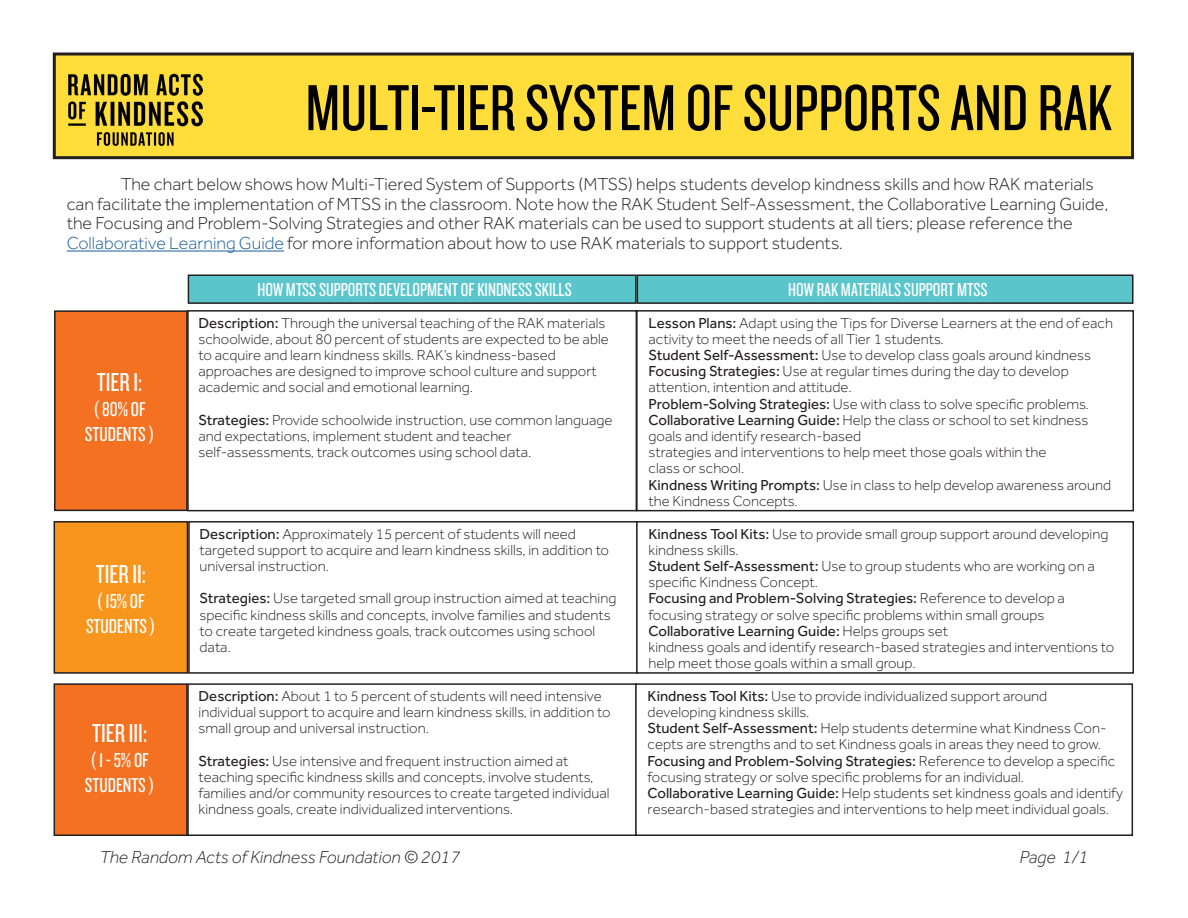
<style>
.page{position:relative;width:1188px;height:918px;background:#fff}
.page>*{position:absolute;margin:0;border:0;box-sizing:border-box;transform-origin:0 0}
.t1{font:67.5px "Knockout 28 Junior Feathrwt";color:#000}
.t2{font:27px "Knockout 28 Junior Feathrwt";color:#fff}
.t3{font:21px "Knockout 28 Junior Feathrwt";color:#fff}
.t4{font:19.5px "Knockout 28 Junior Feathrwt";color:#fff}
.t5{font:300 18px/19.5px "Effra";color:#231f20}
.t6{font:italic 300 18px "Effra";color:#231f20}
.t7{font:300 15px/16.2px "Effra";color:#231f20}
.t8{font:15px "Effra";color:#231f20}
.s1{color:#175d9e}
.s2{font-weight:400}
.s3{font-weight:300}
</style>
<div class="page">
<div style="left:54px;top:54px;width:1078px;height:104px;background:#ffde3b"></div>
<div style="left:53px;top:52px;width:1081px;height:107px;border:3px solid #231f20"></div>
<img style="left:68px;top:73px;width:135px;height:73px">
<hr style="left:67px;top:251px;width:217px;height:1px;background:#175d9e">
<div style="left:188px;top:275px;width:448px;height:28px;background:#5ac6cc"></div>
<div style="left:188px;top:274px;width:449px;height:30px;border:2px solid #231f20"></div>
<div style="left:55px;top:311px;width:132px;height:199px;background:#f37121"></div>
<div style="left:54px;top:310px;width:134px;height:201px;border:2px solid #231f20"></div>
<div style="left:54px;top:684px;width:133px;height:151px;background:#f37121"></div>
<div style="left:54px;top:683px;width:134px;height:153px;border:2px solid #231f20"></div>
<div style="left:54px;top:522px;width:133px;height:151px;background:#f7951d"></div>
<div style="left:54px;top:521px;width:134px;height:153px;border:2px solid #231f20"></div>
<div style="left:637px;top:275px;width:496px;height:28px;background:#5ac6cc"></div>
<div style="left:637px;top:274px;width:497px;height:30px;border:2px solid #231f20"></div>
<div style="left:187px;top:310px;width:450px;height:201px;border:2px solid #231f20"></div>
<div style="left:188px;top:521px;width:450px;height:153px;border:2px solid #231f20"></div>
<div style="left:187px;top:683px;width:450px;height:153px;border:2px solid #231f20"></div>
<div style="left:636px;top:310px;width:498px;height:201px;border:2px solid #231f20"></div>
<div style="left:636px;top:521px;width:498px;height:153px;border:2px solid #231f20"></div>
<div style="left:635px;top:683px;width:498px;height:153px;border:2px solid #231f20"></div>
<p class="t1" style="left:305px;top:66px;width:808px">MULTI-TIER SYSTEM OF SUPPORTS AND RAK</p>
<p class="t5" style="left:67px;top:175px;width:1043px;text-indent:54px">The chart below shows how Multi-Tiered System of Supports (MTSS) helps students develop kindness skills and how RAK materials can facilitate the implementation of MTSS in the classroom. Note how the RAK Student Self-Assessment, the Collaborative Learning Guide, the Focusing and Problem-Solving Strategies and other RAK materials can be used to support students at all tiers; please reference the <span class="s1">Collaborative Learning Guide</span> for more information about how to use RAK materials to support students.</p>
<p class="t4" style="left:258px;top:278px;width:316px">HOW MTSS SUPPORTS DEVELOPMENT OF KINDNESS SKILLS</p>
<p class="t4" style="left:788px;top:278px;width:201px">HOW RAK MATERIALS SUPPORT MTSS</p>
<p class="t2" style="left:97px;top:366px;width:47px">TIER I:</p>
<p class="t3" style="left:94px;top:396px;width:54px">( 80% OF</p>
<p class="t3" style="left:85px;top:422px;width:71px">STUDENTS )</p>
<p class="t2" style="left:96px;top:557px;width:52px">TIER II:</p>
<p class="t3" style="left:97px;top:588px;width:49px">( 15% OF</p>
<p class="t3" style="left:86px;top:613px;width:71px">STUDENTS )</p>
<p class="t2" style="left:92px;top:716px;width:56px">TIER III:</p>
<p class="t3" style="left:91px;top:747px;width:60px">( 1 - 5% OF</p>
<p class="t3" style="left:85px;top:772px;width:71px">STUDENTS )</p>
<p class="t7" style="left:199px;top:314px;width:412px"><span class="s2">Description:</span> Through the universal teaching of the RAK materials schoolwide, about 80 percent of students are expected to be able to acquire and learn kindness skills. RAK’s kindness-based</p>
<p class="t7" style="left:199px;top:363px;width:400px">approaches are designed to improve school culture and support academic and social and emotional learning.</p>
<p class="t7" style="left:199px;top:412px;width:416px"><span class="s2">Strategies:</span> Provide schoolwide instruction, use common language and expectations, implement student and teacher</p>
<p class="t7" style="left:199px;top:444px;width:334px">self-assessments, track outcomes using school data.</p>
<p class="t7" style="left:200px;top:525px;width:411px"><span class="s2">Description:</span> Approximately 15 percent of students will need targeted support to acquire and learn kindness skills, in addition to universal instruction.</p>
<p class="t7" style="left:200px;top:590px;width:418px"><span class="s2">Strategies:</span> Use targeted small group instruction aimed at teaching specific kindness skills and concepts, involve families and students to create targeted kindness goals, track outcomes using school data.</p>
<p class="t7" style="left:199px;top:688px;width:413px"><span class="s2">Description:</span> About 1 to 5 percent of students will need intensive individual support to acquire and learn kindness skills, in addition to small group and universal instruction.</p>
<p class="t7" style="left:199px;top:752px;width:372px"><span class="s2">Strategies:</span> Use intensive and frequent instruction aimed at</p>
<p class="t7" style="left:199px;top:769px;width:413px">teaching specific kindness skills and concepts, involve students, families and/or community resources to create targeted individual kindness goals, create individualized interventions.</p>
<p class="t7" style="left:649px;top:314px;width:466px"><span class="s2">Lesson Plans:</span> Adapt using the Tips for Diverse Learners at the end of each activity to meet the needs of all Tier 1 students.</p>
<p class="t7" style="left:649px;top:347px;width:444px"><span class="s2">Student Self-Assessment:</span> Use to develop class goals around kindness</p>
<p class="t7" style="left:649px;top:363px;width:422px"><span class="s2">Focusing Strategies:</span> Use at regular times during the day to develop</p>
<p class="t7" style="left:649px;top:379px;width:205px">attention, intention and attitude.</p>
<p class="t7" style="left:649px;top:395px;width:442px"><span class="s2">Problem-Solving Strategies:</span> Use with class to solve specific problems.</p>
<p class="t7" style="left:649px;top:412px;width:441px"><span class="s2">Collaborative Learning Guide:</span> Help the class or school to set kindness goals and identify research-based</p>
<p class="t7" style="left:649px;top:444px;width:399px">strategies and interventions to help meet those goals within the</p>
<p class="t7" style="left:649px;top:460px;width:97px">class or school.</p>
<p class="t7" style="left:649px;top:476px;width:464px"><span class="s2">Kindness Writing Prompts:</span> Use in class to help develop awareness around the Kindness Concepts.</p>
<p class="t7" style="left:649px;top:525px;width:461px"><span class="s2">Kindness Tool Kits:</span> Use to provide small group support around developing kindness skills.</p>
<p class="t7" style="left:649px;top:558px;width:448px"><span class="s2">Student Self-Assessment:</span> Use to group students who are working on a specific Kindness Concept.</p>
<p class="t8" style="left:649px;top:590px;width:418px">Focusing and Problem-Solving Strategies: <span class="s3">Reference to develop a</span></p>
<p class="t7" style="left:649px;top:606px;width:397px">focusing strategy or solve specific problems within small groups</p>
<p class="t8" style="left:649px;top:622px;width:301px">Collaborative Learning Guide: <span class="s3">Helps groups set</span></p>
<p class="t7" style="left:649px;top:639px;width:467px">kindness goals and identify research-based strategies and interventions to help meet those goals within a small group.</p>
<p class="t7" style="left:648px;top:688px;width:401px"><span class="s2">Kindness Tool Kits:</span> Use to provide individualized support around</p>
<p class="t7" style="left:648px;top:704px;width:163px">developing kindness skills.</p>
<p class="t7" style="left:648px;top:720px;width:460px"><span class="s2">Student Self-Assessment:</span> Help students determine what Kindness Con&shy;cepts are strengths and to set Kindness goals in areas they need to grow.</p>
<p class="t7" style="left:648px;top:752px;width:469px"><span class="s2">Focusing and Problem-Solving Strategies:</span> Reference to develop a specific focusing strategy or solve specific problems for an individual.</p>
<p class="t7" style="left:648px;top:785px;width:477px"><span class="s2">Collaborative Learning Guide:</span> Help students set kindness goals and identify research-based strategies and interventions to help meet individual goals.</p>
<p class="t6" style="left:99px;top:847px;width:362px">The Random Acts of Kindness Foundation © 2017</p>
<p class="t6" style="left:1020px;top:847px;width:70px">Page 1/1</p>
</div>
